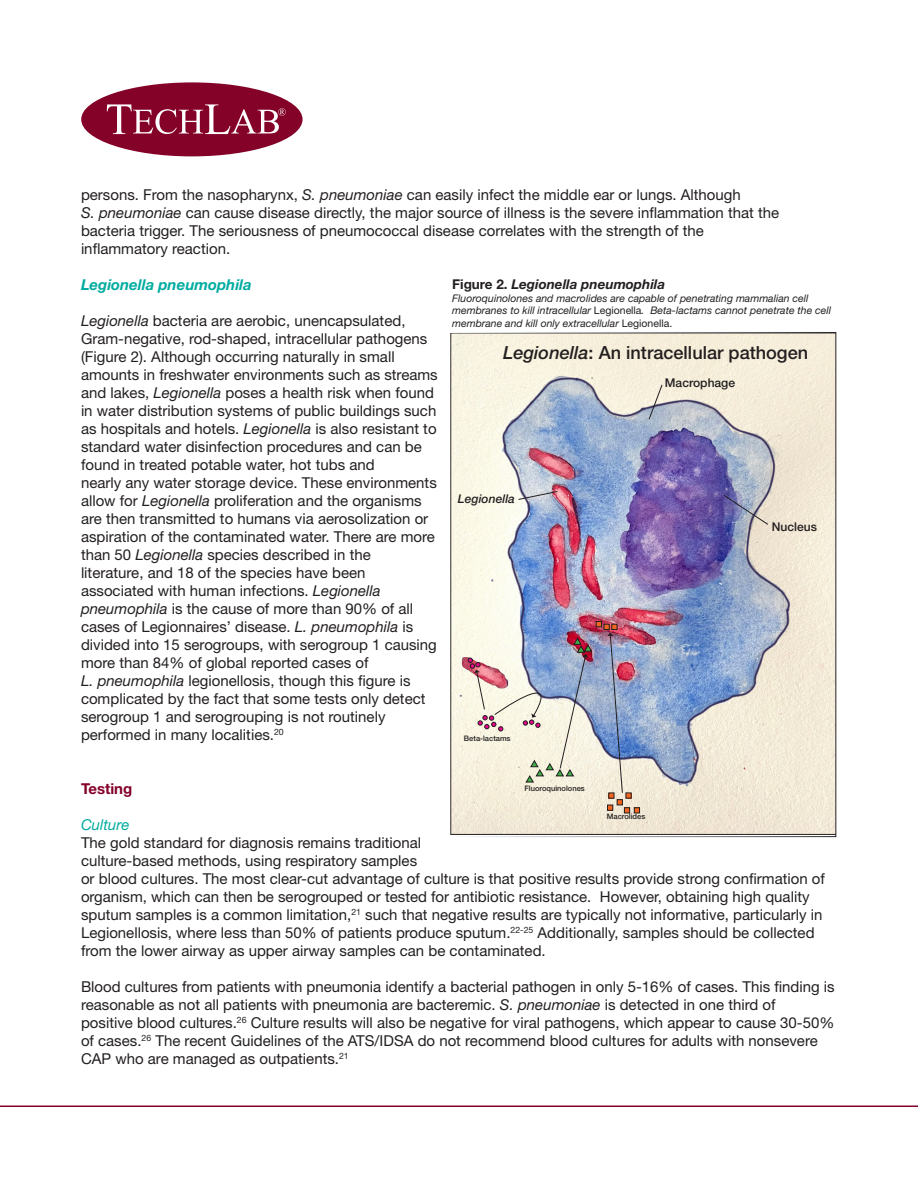
<style>
.page{position:relative;width:918px;height:1188px;background:#fff}
.page>*{position:absolute;margin:0;border:0;box-sizing:border-box;transform-origin:0 0}
.t1{font:500 18.15px "Helvetica Neue LT Pro";color:#231f20}
.t2{font:15px/18px "Helvetica Neue LT Std";color:#231f20}
.t3{font:italic 700 15px "Helvetica Neue LT Std";color:#00aca0}
.t4{font:700 15px "Helvetica Neue LT Std";color:#840128}
.t5{font:italic 15px "Helvetica Neue LT Std";color:#00aca0}
.t6{font:italic 700 13.5px "Helvetica Neue LT Std";color:#231f20}
.t7{font:500 12.15px "Helvetica Neue LT Pro";color:#231f20}
.t8{font:italic 500 12.15px "Helvetica Neue LT Pro";color:#231f20}
.t9{font:italic 10.5px/12.6px "Helvetica Neue LT Std";color:#231f20}
.t10{font:500 7.5px "Helvetica Neue LT Pro";color:#231f20}
.s1{font-style:italic}
.s2{font-style:normal}
</style>
<div class="page">
<div style="left:81px;top:82px;width:222px;height:74px;background:#840128;border-radius:50%"></div>
<svg style="left:107px;top:104px;width:179px;height:30px"></svg>
<hr style="left:0;top:1106px;width:918px;height:1px;background:#840128">
<img style="left:451px;top:334px;width:383px;height:501px">
<svg style="left:648px;top:384px;width:15px;height:36px"></svg>
<svg style="left:723px;top:494px;width:46px;height:31px"></svg>
<svg style="left:518px;top:491px;width:40px;height:9px"></svg>
<img style="left:468px;top:621px;width:172px;height:192px">
<p class="t2" style="left:81px;top:185px;width:700px">persons. From the nasopharynx, <span class="s1">S. pneumoniae</span> can easily infect the middle ear or lungs. Although<br><span class="s1">S. pneumoniae</span> can cause disease directly, the major source of illness is the severe inflammation that the bacteria trigger. The seriousness of pneumococcal disease correlates with the strength of the inflammatory reaction.</p>
<p class="t3" style="left:81px;top:275px;width:172px">Legionella pneumophila</p>
<p class="t2" style="left:81px;top:311px;width:358px"><span class="s1">Legionella</span> bacteria are aerobic, unencapsulated, Gram-negative, rod-shaped, intracellular pathogens (Figure 2). Although occurring naturally in small amounts in freshwater environments such as streams and lakes, <span class="s1">Legionella</span> poses a health risk when found in water distribution systems of public buildings such as hospitals and hotels. <span class="s1">Legionella</span> is also resistant to standard water disinfection procedures and can be found in treated potable water, hot tubs and<br>nearly any water storage device. These environments allow for <span class="s1">Legionella</span> proliferation and the organisms are then transmitted to humans via aerosolization or aspiration of the contaminated water. There are more than 50 <span class="s1">Legionella</span> species described in the<br>literature, and 18 of the species have been associated with human infections. <span class="s1">Legionella pneumophila</span> is the cause of more than 90% of all cases of Legionnaires’ disease. <span class="s1">L. pneumophila</span> is divided into 15 serogroups, with serogroup 1 causing more than 84% of global reported cases of<br><span class="s1">L. pneumophila</span> legionellosis, though this figure is complicated by the fact that some tests only detect serogroup 1 and serogrouping is not routinely performed in many localities.<sup>20</sup></p>
<p class="t6" style="left:452px;top:276px;width:214px"><span class="s2">Figure 2.</span> Legionella pneumophila</p>
<p class="t9" style="left:452px;top:291px;width:381px">Fluoroquinolones and macrolides are capable of penetrating mammalian cell membranes to kill intracellular <span class="s2">Legionella</span>. Beta-lactams cannot penetrate the cell membrane and kill only extracellular <span class="s2">Legionella.</span></p>
<p class="t1" style="left:503px;top:342px;width:307px"><span class="s1">Legionella</span>: An intracellular pathogen</p>
<p class="t7" style="left:665px;top:375px;width:72px">Macrophage</p>
<p class="t8" style="left:458px;top:492px;width:59px">Legionella</p>
<p class="t7" style="left:772px;top:520px;width:47px">Nucleus</p>
<p class="t10" style="left:464px;top:734px;width:48px">Beta-lactams</p>
<p class="t4" style="left:81px;top:779px;width:53px">Testing</p>
<p class="t5" style="left:81px;top:815px;width:50px">Culture</p>
<p class="t2" style="left:81px;top:833px;width:746px">The gold standard for diagnosis remains traditional<br>culture-based methods, using respiratory samples<br>or blood cultures. The most clear-cut advantage of culture is that positive results provide strong confirmation of organism, which can then be serogrouped or tested for antibiotic resistance. However, obtaining high quality sputum samples is a common limitation,<sup>21</sup> such that negative results are typically not informative, particularly in Legionellosis, where less than 50% of patients produce sputum.<sup>22-25</sup> Additionally, samples should be collected from the lower airway as upper airway samples can be contaminated.</p>
<p class="t2" style="left:81px;top:977px;width:755px">Blood cultures from patients with pneumonia identify a bacterial pathogen in only 5-16% of cases. This finding is reasonable as not all patients with pneumonia are bacteremic. <span class="s1">S. pneumoniae</span> is detected in one third of<br>positive blood cultures.<sup>26</sup> Culture results will also be negative for viral pathogens, which appear to cause 30-50% of cases.<sup>26</sup> The recent Guidelines of the ATS/IDSA do not recommend blood cultures for adults with nonsevere CAP who are managed as outpatients.<sup>21</sup></p>
<p class="t10" style="left:524px;top:784px;width:62px">Fluoroquinolones</p>
<p class="t10" style="left:607px;top:812px;width:40px">Macrolides</p>
</div>
